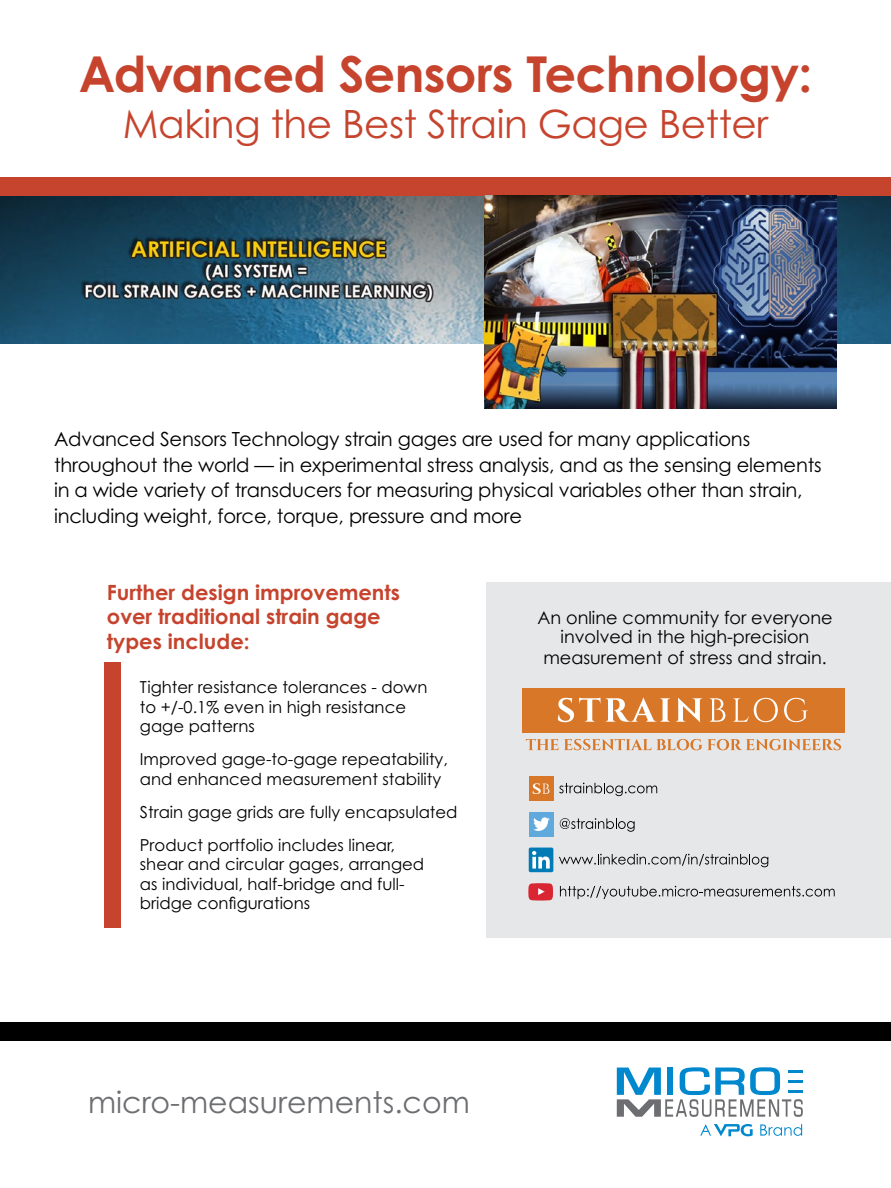
<style>
.page{position:relative;width:891px;height:1188px;background:#fff}
.page>*{position:absolute;margin:0;border:0;box-sizing:border-box;transform-origin:0 0}
.t1{font:700 49.5px "Century Gothic Pro";letter-spacing:-.015em;color:#c6442e}
.t2{font:39px "Century Gothic Pro";letter-spacing:-.01em;color:#c6442e}
.AD-prod-URL{font:30px "Century Gothic Pro";color:#6d6e71}
.AD-prod-body-title-g{font:700 21px/24.8px "Century Gothic Pro";color:#c6442e}
.AD-prod-subtitle{font:19.5px/25.5px "Century Gothic Pro";letter-spacing:-.01em;color:#000}
.t3{font:17.7px/20.1px "Century Gothic";color:#000;text-align:center}
.AD-prod-body-bullets{font:16.5px/19.5px "Century Gothic Pro";color:#000}
</style>
<div class="page">
<svg style="left:700px;top:1124px;width:53px;height:12px"></svg>
<svg style="left:760px;top:1124px;width:42px;height:12px"></svg>
<svg style="left:617px;top:1067px;width:186px;height:50px"></svg>
<div style="left:0;top:1022px;width:891px;height:19px;background:#000"></div>
<img style="left:0;top:196px;width:891px;height:148px">
<div style="left:105px;top:662px;width:16px;height:266px;background:#c6442e"></div>
<div style="left:0;top:177px;width:891px;height:19px;background:#c6442e"></div>
<div style="left:487px;top:583px;width:404px;height:355px;background:#e6e7e8"></div>
<svg style="left:528px;top:883px;width:25px;height:18px"></svg>
<div style="left:529px;top:848px;width:24px;height:24px;background:#007bb6;border-radius:2px"></div>
<svg style="left:532px;top:851px;width:18px;height:18px"></svg>
<div style="left:529px;top:776px;width:25px;height:25px;background:#d87728"></div>
<svg style="left:532px;top:783px;width:17px;height:11px"></svg>
<div style="left:529px;top:812px;width:25px;height:25px;background:#5fa9dd"></div>
<svg style="left:533px;top:817px;width:17px;height:14px"></svg>
<svg style="left:560px;top:818px;width:75px;height:14px"></svg>
<svg style="left:559px;top:854px;width:209px;height:13px"></svg>
<svg style="left:560px;top:886px;width:275px;height:13px"></svg>
<svg style="left:559px;top:783px;width:98px;height:13px"></svg>
<div style="left:523px;top:688px;width:322px;height:44px;background:#d87728"></div>
<svg style="left:558px;top:698px;width:112px;height:24px"></svg>
<svg style="left:676px;top:698px;width:27px;height:24px"></svg>
<svg style="left:709px;top:698px;width:16px;height:24px"></svg>
<svg style="left:733px;top:698px;width:45px;height:24px"></svg>
<svg style="left:784px;top:698px;width:24px;height:24px"></svg>
<svg style="left:526px;top:739px;width:315px;height:11px"></svg>
<img style="left:485px;top:196px;width:352px;height:212px">
<p class="t1" style="left:79px;top:43px;width:735px">Advanced Sensors Technology:</p>
<p class="t2" style="left:123px;top:101px;width:647px">Making the Best Strain Gage Better</p>
<p class="AD-prod-subtitle" style="left:54px;top:426px;width:769px">Advanced Sensors Technology strain gages are used for many applications throughout the world — in experimental stress analysis, and as the sensing elements in a wide variety of transducers for measuring physical variables other than strain, including weight, force, torque, pressure and more</p>
<p class="AD-prod-body-title-g" style="left:107px;top:579px;width:295px">Further design improvements over traditional strain gage types include:</p>
<p class="AD-prod-body-bullets" style="left:140px;top:677px;width:289px">Tighter resistance tolerances - down to +/-0.1% even in high resistance gage patterns</p>
<p class="AD-prod-body-bullets" style="left:140px;top:749px;width:310px">Improved gage-to-gage repeatability, and enhanced measurement stability</p>
<p class="AD-prod-body-bullets" style="left:140px;top:802px;width:319px">Strain gage grids are fully encapsulated</p>
<p class="AD-prod-body-bullets" style="left:140px;top:835px;width:286px">Product portfolio includes linear, shear and circular gages, arranged as individual, half-bridge and full&shy;bridge configurations</p>
<p class="t3" style="left:537px;top:607px;width:297px">An online community for everyone involved in the high-precision measurement of stress and strain.</p>
<p class="AD-prod-URL" style="left:88px;top:1084px;width:383px">micro-measurements.com</p>
</div>
